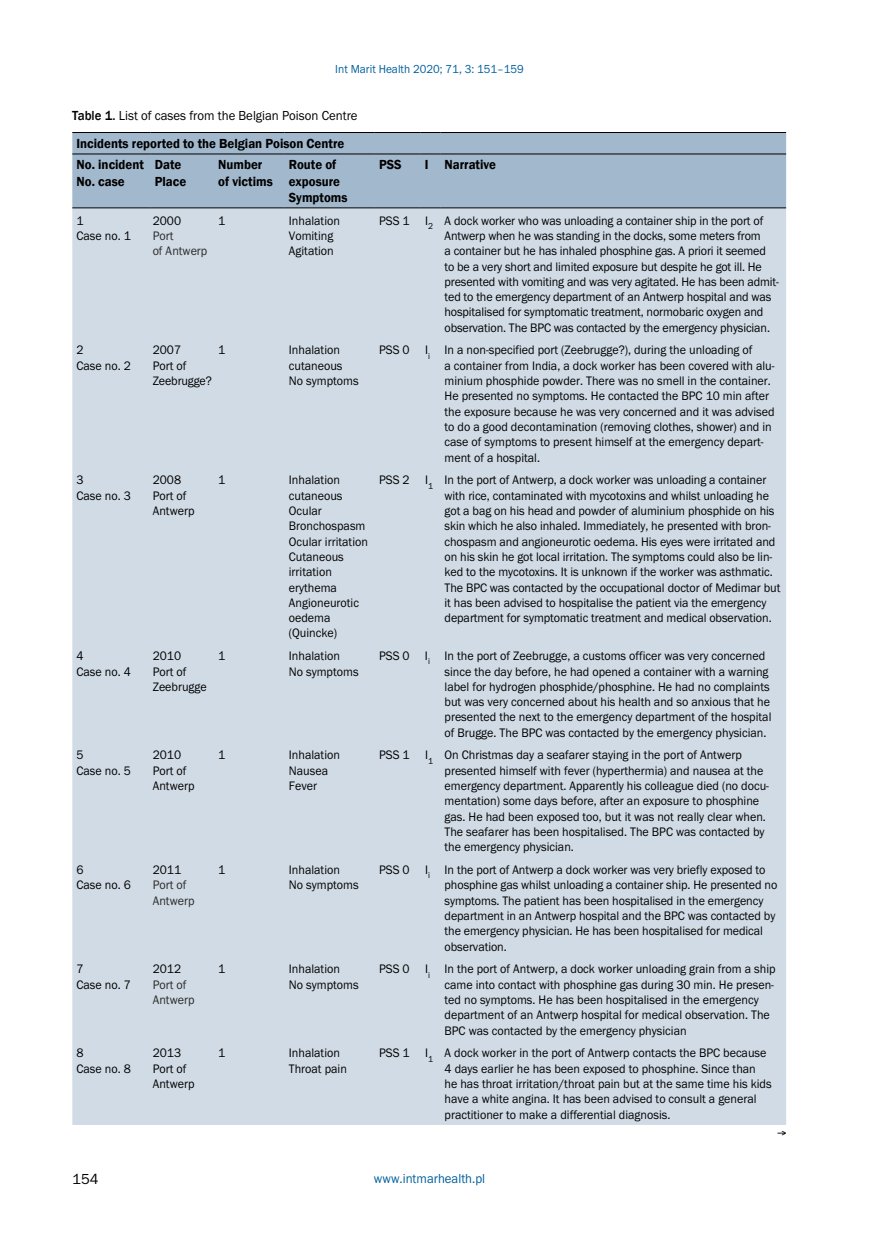
<style>
.page{position:relative;width:872px;height:1234px;background:#fff}
.page>*{position:absolute;margin:0;border:0;box-sizing:border-box;transform-origin:0 0}
.t1{font:15px "Franklin Got Itc TEE";color:#000}
.t2{font:600 13.5px/16.2px "Franklin Gothic";color:#000;scale:.95 1}
.t3{font:13.5px "Franklin Got Itc TEE";color:#000;scale:.95 1}
.t4{font:13.5px "Franklin Got Itc TEE";color:#005f9c;scale:.95 1}
.t5{font:12.75px/15.3px "Franklin Got Itc TEE";color:#000;scale:.95 1}
.t6{font:12.75px/15.3px "Franklin Got Itc TEE";color:#292929;scale:.95 1}
.t7{font:12px "Franklin Got Itc TEE";color:#005f9c;scale:.95 1}
.s1{font-family:"Franklin Gothic";font-weight:500}
</style>
<div class="page">
<div style="left:72px;top:133px;width:714px;height:74px;background:#a2b8cd"></div>
<div style="left:72px;top:208px;width:714px;height:916px;background:#d1dbe5"></div>
<hr style="left:72px;top:207px;width:79px;height:1px;background:#000">
<hr style="left:151px;top:207px;width:63px;height:1px;background:#000">
<hr style="left:214px;top:207px;width:71px;height:1px;background:#000">
<hr style="left:285px;top:207px;width:90px;height:1px;background:#000">
<hr style="left:375px;top:207px;width:46px;height:1px;background:#000">
<svg style="left:421px;top:207px;width:19px;height:1px"></svg>
<hr style="left:440px;top:207px;width:346px;height:1px;background:#000">
<hr style="left:72px;top:132px;width:79px;height:1px;background:#000">
<hr style="left:151px;top:132px;width:63px;height:1px;background:#000">
<hr style="left:214px;top:132px;width:71px;height:1px;background:#000">
<hr style="left:285px;top:132px;width:90px;height:1px;background:#000">
<hr style="left:375px;top:132px;width:46px;height:1px;background:#000">
<svg style="left:421px;top:132px;width:19px;height:1px"></svg>
<hr style="left:440px;top:132px;width:346px;height:1px;background:#000">
<hr style="left:72px;top:153px;width:79px;height:1px;background:#000">
<hr style="left:151px;top:153px;width:63px;height:1px;background:#000">
<hr style="left:214px;top:153px;width:71px;height:1px;background:#000">
<hr style="left:285px;top:153px;width:90px;height:1px;background:#000">
<hr style="left:375px;top:153px;width:46px;height:1px;background:#000">
<svg style="left:421px;top:153px;width:19px;height:1px"></svg>
<hr style="left:440px;top:153px;width:346px;height:1px;background:#000">
<p class="t7" style="left:335px;top:62px;width:200px">Int Marit Health 2020; 71, 3: 151–159</p>
<p class="t3" style="left:72px;top:108px;width:302px"><span class="s1">Table 1.</span> List of cases from the Belgian Poison Centre</p>
<p class="t2" style="left:77px;top:133px;width:283px;line-height:21.5px">Incidents reported to the Belgian Poison Centre<br>No. incident</p>
<p class="t2" style="left:77px;top:173px;width:52px">No. case</p>
<p class="t2" style="left:155px;top:157px;width:35px">Date<br>Place</p>
<p class="t2" style="left:218px;top:157px;width:59px">Number of victims</p>
<p class="t2" style="left:289px;top:157px;width:63px">Route of exposure<br>Symptoms</p>
<p class="t2" style="left:379px;top:157px;width:25px">PSS</p>
<p class="t2" style="left:425px;top:157px;width:76px">I Narrative</p>
<p class="t5" style="left:77px;top:213px;width:59px">1<br>Case no. 1</p>
<p class="t5" style="left:153px;top:213px;width:31px">2000</p>
<p class="t6" style="left:153px;top:228px;width:59px">Port<br>of Antwerp</p>
<p class="t5" style="left:218px;top:213px;width:9px">1</p>
<p class="t5" style="left:289px;top:213px;width:55px">Inhalation<br>Vomiting<br>Agitation</p>
<p class="t5" style="left:444px;top:213px;width:353px;text-indent:-65px">PSS 1 I<sub>2</sub> A dock worker who was unloading a container ship in the port of Antwerp when he was standing in the docks, some meters from<br>a container but he has inhaled phosphine gas. A priori it seemed to be a very short and limited exposure but despite he got ill. He presented with vomiting and was very agitated. He has been admit&shy;ted to the emergency department of an Antwerp hospital and was hospitalised for symptomatic treatment, normobaric oxygen and observation. The BPC was contacted by the emergency physician.</p>
<p class="t5" style="left:77px;top:342px;width:59px">2<br>Case no. 2</p>
<p class="t5" style="left:153px;top:342px;width:64px">2007<br>Port of<br>Zeebrugge?</p>
<p class="t5" style="left:218px;top:342px;width:9px">1</p>
<p class="t5" style="left:289px;top:342px;width:75px">Inhalation cutaneous<br>No symptoms</p>
<p class="t5" style="left:444px;top:343px;width:349px;text-indent:-65px">PSS 0 I<sub>i</sub> In a non-specified port (Zeebrugge?), during the unloading of<br>a container from India, a dock worker has been covered with alu&shy;minium phosphide powder. There was no smell in the container.<br>He presented no symptoms. He contacted the BPC 10 min after the exposure because he was very concerned and it was advised to do a good decontamination (removing clothes, shower) and in case of symptoms to present himself at the emergency depart&shy;ment of a hospital.</p>
<p class="t5" style="left:77px;top:472px;width:59px">3<br>Case no. 3</p>
<p class="t5" style="left:153px;top:472px;width:45px">2008<br>Port of<br>Antwerp</p>
<p class="t5" style="left:218px;top:472px;width:9px">1</p>
<p class="t5" style="left:289px;top:472px;width:85px">Inhalation cutaneous<br>Ocular<br>Bronchospasm<br>Ocular irritation<br>Cutaneous irritation erythema<br>Angioneurotic oedema (Quincke)</p>
<p class="t5" style="left:444px;top:472px;width:355px;text-indent:-65px">PSS 2 I<sub>1</sub> In the port of Antwerp, a dock worker was unloading a container with rice, contaminated with mycotoxins and whilst unloading he got a bag on his head and powder of aluminium phosphide on his skin which he also inhaled. Immediately, he presented with bron&shy;chospasm and angioneurotic oedema. His eyes were irritated and on his skin he got local irritation. The symptoms could also be lin&shy;ked to the mycotoxins. It is unknown if the worker was asthmatic.<br>The BPC was contacted by the occupational doctor of Medimar but it has been advised to hospitalise the patient via the emergency department for symptomatic treatment and medical observation.</p>
<p class="t5" style="left:77px;top:648px;width:59px">4<br>Case no. 4</p>
<p class="t5" style="left:153px;top:648px;width:58px">2010<br>Port of<br>Zeebrugge</p>
<p class="t5" style="left:218px;top:648px;width:9px">1</p>
<p class="t5" style="left:289px;top:648px;width:75px">Inhalation<br>No symptoms</p>
<p class="t5" style="left:444px;top:648px;width:346px;text-indent:-65px">PSS 0 I<sub>i</sub> In the port of Zeebrugge, a customs officer was very concerned since the day before, he had opened a container with a warning label for hydrogen phosphide/phosphine. He had no complaints but was very concerned about his health and so anxious that he presented the next to the emergency department of the hospital of Brugge. The BPC was contacted by the emergency physician.</p>
<p class="t5" style="left:77px;top:747px;width:59px">5<br>Case no. 5</p>
<p class="t5" style="left:153px;top:747px;width:45px">2010<br>Port of<br>Antwerp</p>
<p class="t5" style="left:218px;top:747px;width:9px">1</p>
<p class="t5" style="left:289px;top:747px;width:55px">Inhalation<br>Nausea<br>Fever</p>
<p class="t5" style="left:444px;top:747px;width:343px;text-indent:-65px">PSS 1 I<sub>1</sub> On Christmas day a seafarer staying in the port of Antwerp presented himself with fever (hyperthermia) and nausea at the emergency department. Apparently his colleague died (no docu&shy;mentation) some days before, after an exposure to phosphine gas. He had been exposed too, but it was not really clear when.<br>The seafarer has been hospitalised. The BPC was contacted by the emergency physician.</p>
<p class="t5" style="left:77px;top:862px;width:59px">6<br>Case no. 6</p>
<p class="t5" style="left:153px;top:862px;width:31px">2011</p>
<p class="t5" style="left:218px;top:862px;width:9px">1</p>
<p class="t5" style="left:289px;top:862px;width:75px">Inhalation<br>No symptoms</p>
<p class="t5" style="left:444px;top:862px;width:352px;text-indent:-65px">PSS 0 I<sub>i</sub> In the port of Antwerp a dock worker was very briefly exposed to phosphine gas whilst unloading a container ship. He presented no symptoms. The patient has been hospitalised in the emergency department in an Antwerp hospital and the BPC was contacted by the emergency physician. He has been hospitalised for medical observation.</p>
<p class="t6" style="left:153px;top:877px;width:45px">Port of<br>Antwerp</p>
<p class="t5" style="left:77px;top:961px;width:59px">7<br>Case no. 7</p>
<p class="t5" style="left:153px;top:961px;width:31px">2012</p>
<p class="t6" style="left:153px;top:976px;width:45px">Port of<br>Antwerp</p>
<p class="t5" style="left:218px;top:961px;width:9px">1</p>
<p class="t5" style="left:289px;top:961px;width:75px">Inhalation<br>No symptoms</p>
<p class="t5" style="left:444px;top:961px;width:350px;text-indent:-65px">PSS 0 I<sub>i</sub> In the port of Antwerp, a dock worker unloading grain from a ship came into contact with phosphine gas during 30 min. He presen&shy;ted no symptoms. He has been hospitalised in the emergency department of an Antwerp hospital for medical observation. The BPC was contacted by the emergency physician</p>
<p class="t5" style="left:77px;top:1045px;width:59px">8<br>Case no. 8</p>
<p class="t5" style="left:153px;top:1045px;width:45px">2013<br>Port of<br>Antwerp</p>
<p class="t5" style="left:218px;top:1045px;width:9px">1</p>
<p class="t5" style="left:289px;top:1045px;width:63px">Inhalation<br>Throat pain</p>
<p class="t5" style="left:444px;top:1045px;width:346px;text-indent:-65px">PSS 1 I<sub>1</sub> A dock worker in the port of Antwerp contacts the BPC because 4 days earlier he has been exposed to phosphine. Since than he has throat irritation/throat pain but at the same time his kids have a white angina. It has been advised to consult a general practitioner to make a differential diagnosis.</p>
<p class="t1" style="left:72px;top:1170px;width:28px">154</p>
<p class="t4" style="left:374px;top:1170px;width:119px">www.intmarhealth.pl</p>
</div>
